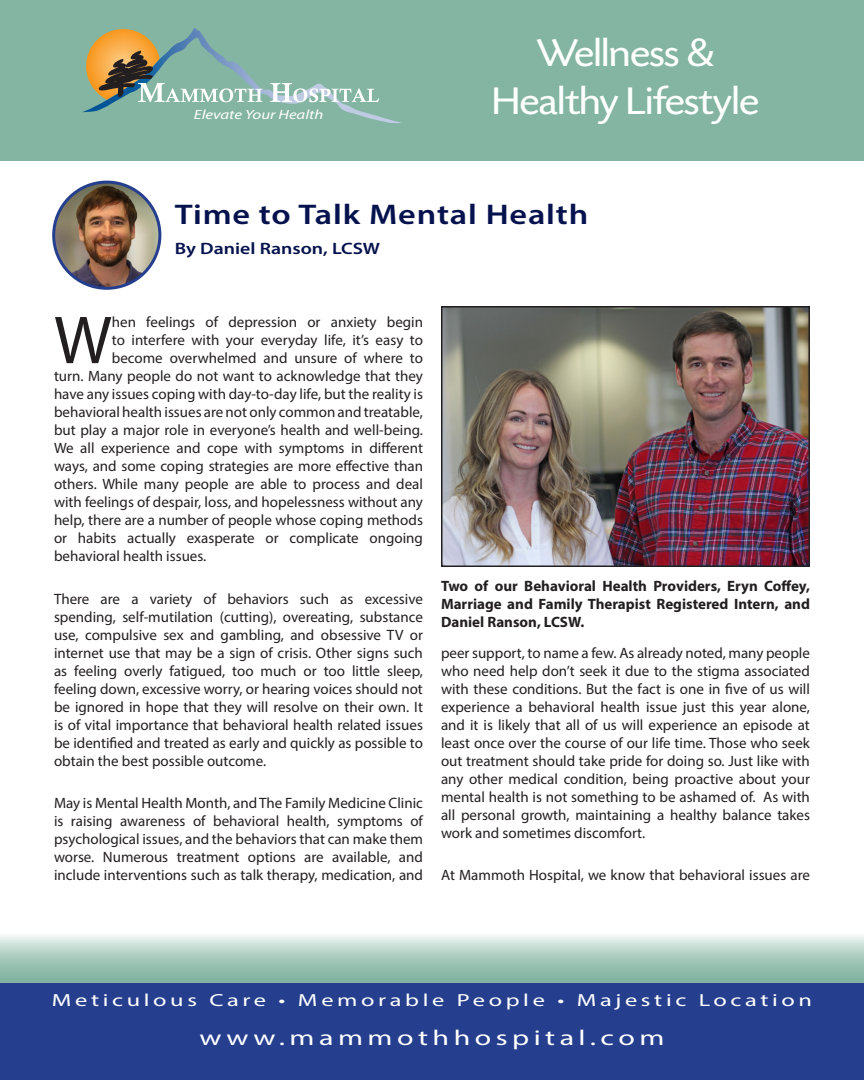
<style>
.page{position:relative;width:864px;height:1080px;background:#fff}
.page>*{position:absolute;margin:0;border:0;box-sizing:border-box;transform-origin:0 0}
.t1{font:68.4px "Myriad Pro";color:#231f20}
.t2{font:40.5px "Today SH";color:#feffff;scale:1.11 1}
.t3{font:600 28.5px "Myriad Pro";letter-spacing:.025em;color:#05124e;scale:1.2 1}
.Sidebar{font:21.6px "Myriad Pro";letter-spacing:.15em;color:#fff;scale:1.39 1}
.Sidebar-2{font:17.55px "Myriad Pro";letter-spacing:.15em;color:#fff;scale:1.39 1}
.t4{font:600 16.5px "Myriad Pro";color:#05124e;scale:1.2 1}
.t5{font:15px/18px "Myriad Pro";color:#231f20;text-align:justify}
.t6{font:700 15px/18px "Myriad Pro";color:#231f20;text-align:justify}
.t7{font:italic 13.35px "Myriad Pro";color:#fff;scale:1.25 1}
.s1{font-family:"Myriad Pro"}
</style>
<div class="page">
<div style="left:0;top:979px;width:864px;height:101px;background:#253f8e"></div>
<div style="left:0;top:932px;width:864px;height:51px;background:linear-gradient(to bottom,#eff6f3,#71a994)"></div>
<div style="left:0;top:0;width:864px;height:160px;background:#84b5a2"></div>
<svg style="left:82px;top:28px;width:320px;height:96px"></svg>
<img style="left:444px;top:309px;width:363px;height:255px">
<div style="left:441px;top:306px;width:369px;height:261px;border:2px solid #231f20"></div>
<img style="left:54px;top:182px;width:106px;height:106px;border-radius:53px">
<div style="left:52px;top:181px;width:109px;height:109px;border:3px solid #253f8e;border-radius:50%"></div>
<p class="t7" style="left:194px;top:106px;width:105px">Elevate Your Health</p>
<p class="t2" style="left:537px;top:32px;width:161px">Wellness <span class="s1">&amp;</span></p>
<p class="t2" style="left:492px;top:80px;width:242px">Healthy Lifestyle</p>
<p class="t3" style="left:175px;top:197px;width:346px">Time to Talk Mental Health</p>
<p class="t4" style="left:175px;top:238px;width:173px">By Daniel Ranson, LCSW</p>
<p class="t1" style="left:54px;top:298px;width:59px">W</p>
<p class="t5" style="left:112px;top:313px;width:313px">hen feelings of depression or anxiety begin</p>
<p class="t5" style="left:112px;top:331px;width:313px">to interfere with your everyday life, it’s easy to</p>
<p class="t5" style="left:112px;top:349px;width:313px">become overwhelmed and unsure of where to</p>
<p class="t5" style="left:54px;top:367px;width:371px">turn. Many people do not want to acknowledge that they</p>
<p class="t5" style="left:54px;top:385px;width:371px">have any issues coping with day-to-day life, but the reality is</p>
<p class="t5" style="left:54px;top:403px;width:371px">behavioral health issues are not only common and treatable,</p>
<p class="t5" style="left:54px;top:421px;width:371px">but play a major role in everyone’s health and well-being.</p>
<p class="t5" style="left:54px;top:439px;width:371px">We all experience and cope with symptoms in different</p>
<p class="t5" style="left:54px;top:457px;width:371px">ways, and some coping strategies are more effective than</p>
<p class="t5" style="left:54px;top:475px;width:371px">others. While many people are able to process and deal</p>
<p class="t5" style="left:54px;top:493px;width:371px">with feelings of despair, loss, and hopelessness without any</p>
<p class="t5" style="left:54px;top:511px;width:370px">help, there are a number of people whose coping methods</p>
<p class="t5" style="left:54px;top:529px;width:370px">or habits actually exasperate or complicate ongoing</p>
<p class="t5" style="left:54px;top:547px;width:154px">behavioral health issues.</p>
<p class="t5" style="left:54px;top:589px;width:371px">There are a variety of behaviors such as excessive spending, self-mutilation (cutting), overeating, substance use, compulsive sex and gambling, and obsessive TV or internet use that may be a sign of crisis. Other signs such as feeling overly fatigued, too much or too little sleep, feeling down, excessive worry, or hearing voices should not be ignored in hope that they will resolve on their own. It is of vital importance that behavioral health related issues be identified and treated as early and quickly as possible to obtain the best possible outcome.</p>
<p class="t5" style="left:54px;top:794px;width:371px">May is Mental Health Month, and The Family Medicine Clinic is raising awareness of behavioral health, symptoms of psychological issues, and the behaviors that can make them worse. Numerous treatment options are available, and include interventions such as talk therapy, medication, and</p>
<p class="t6" style="left:441px;top:576px;width:371px">Two of our Behavioral Health Providers, Eryn Coffey, Marriage and Family Therapist Registered Intern, and Daniel Ranson, LCSW.</p>
<p class="t5" style="left:441px;top:643px;width:371px">peer support, to name a few. As already noted, many people who need help don’t seek it due to the stigma associated with these conditions. But the fact is one in five of us will experience a behavioral health issue just this year alone, and it is likely that all of us will experience an episode at least once over the course of our life time. Those who seek out treatment should take pride for doing so. Just like with any other medical condition, being proactive about your mental health is not something to be ashamed of. As with all personal growth, maintaining a healthy balance takes work and sometimes discomfort.</p>
<p class="t5" style="left:441px;top:866px;width:370px">At Mammoth Hospital, we know that behavioral issues are</p>
<p class="Sidebar-2" style="left:52px;top:989px;width:548px">Meticulous Care • Memorable People • Majestic Location</p>
<p class="Sidebar" style="left:200px;top:1025px;width:336px">www.mammothhospital.com</p>
</div>
